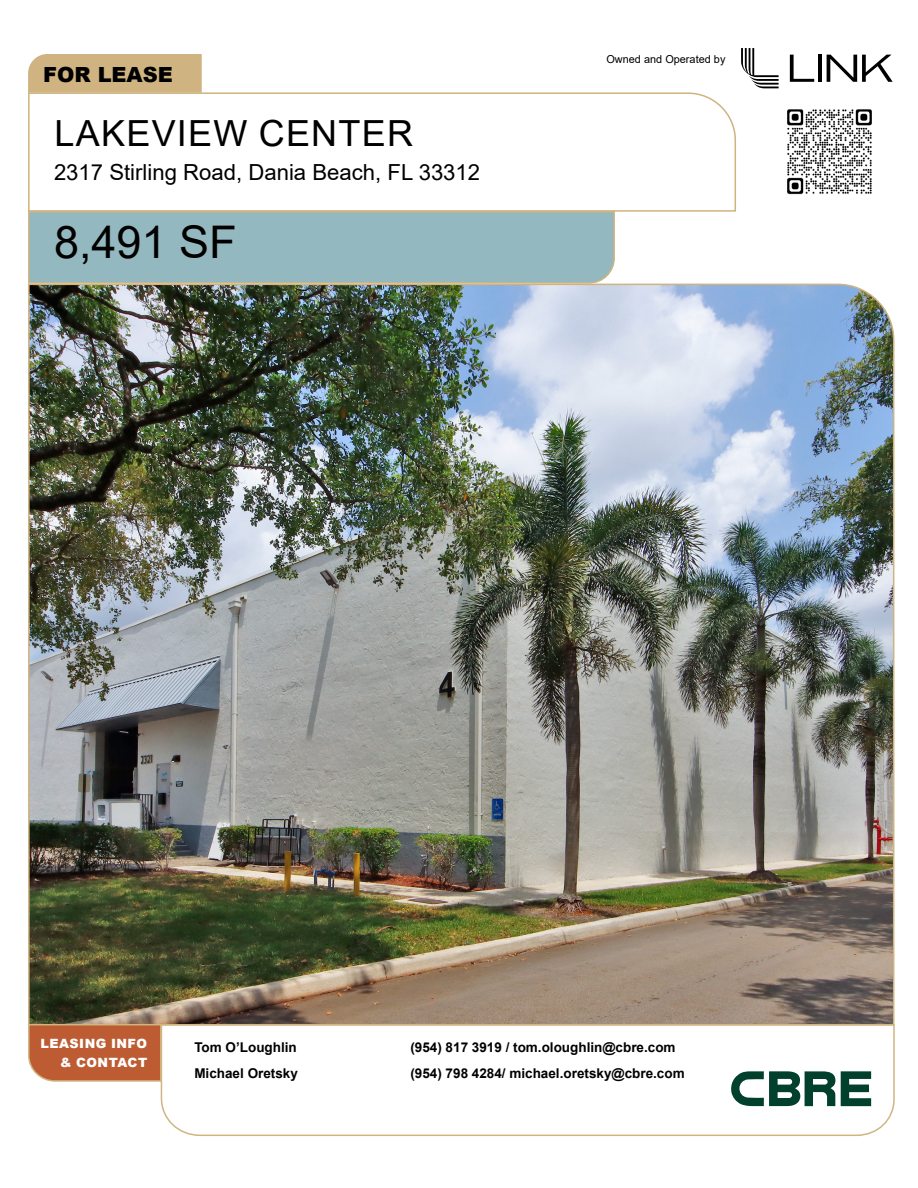
<style>
.page{position:relative;width:918px;height:1188px;background:#fff}
.page>*{position:absolute;margin:0;border:0;box-sizing:border-box;transform-origin:0 0}
.t1{font:45px "Arial";color:#000}
.t2{font:36px "Arial";letter-spacing:.035em;color:#000}
.t3{font:22.2px "Arial";color:#000}
.t4{font:900 20.85px "Arial";color:#000}
.t5{font:700 13.5px "Arial";color:#000}
.t6{font:900 12.75px/18.5px "Arial";letter-spacing:.035em;color:#fff;text-align:right}
.t7{font:10.95px "Arial";color:#000}
</style>
<div class="page">
<div style="left:28px;top:212px;width:587px;height:71px;background:#94b8bf"></div>
<svg style="left:790px;top:55px;width:24px;height:27px"></svg>
<hr style="left:818px;top:55px;width:4px;height:27px;background:#000">
<svg style="left:827px;top:55px;width:66px;height:27px"></svg>
<svg style="left:741px;top:48px;width:38px;height:40px"></svg>
<div style="left:28px;top:54px;width:174px;height:38px;background:#cfb380"></div>
<svg style="left:28px;top:92px;width:708px;height:120px"></svg>
<img style="left:787px;top:109px;width:85px;height:86px">
<img style="left:28px;top:283px;width:867px;height:740px">
<svg style="left:28px;top:1023px;width:132px;height:59px;background:#be653d"></svg>
<svg style="left:160px;top:1023px;width:735px;height:113px"></svg>
<h3 class="t4" style="left:43px;top:60px;width:131px">FOR LEASE</h3>
<h2 class="t2" style="left:55px;top:109px;width:360px">LAKEVIEW CENTER</h2>
<h3 class="t3" style="left:54px;top:157px;width:428px">2317 Stirling Road, Dania Beach, FL 33312</h3>
<h1 class="t1" style="left:54px;top:212px;width:184px">8,491 SF</h1>
<p class="t7" style="left:606px;top:52px;width:121px">Owned and Operated by</p>
<p class="t6" style="left:41px;top:1034px;width:108px">LEASING INFO &amp; CONTACT</p>
<p class="t5" style="left:194px;top:1038px;width:104px">Tom O’Loughlin</p>
<p class="t5" style="left:410px;top:1038px;width:267px">(954) 817 3919 / tom.oloughlin@cbre.com</p>
<p class="t5" style="left:194px;top:1063px;width:105px">Michael Oretsky</p>
<p class="t5" style="left:410px;top:1063px;width:276px">(954) 798 4284/ michael.oretsky@cbre.com</p>
</div>
